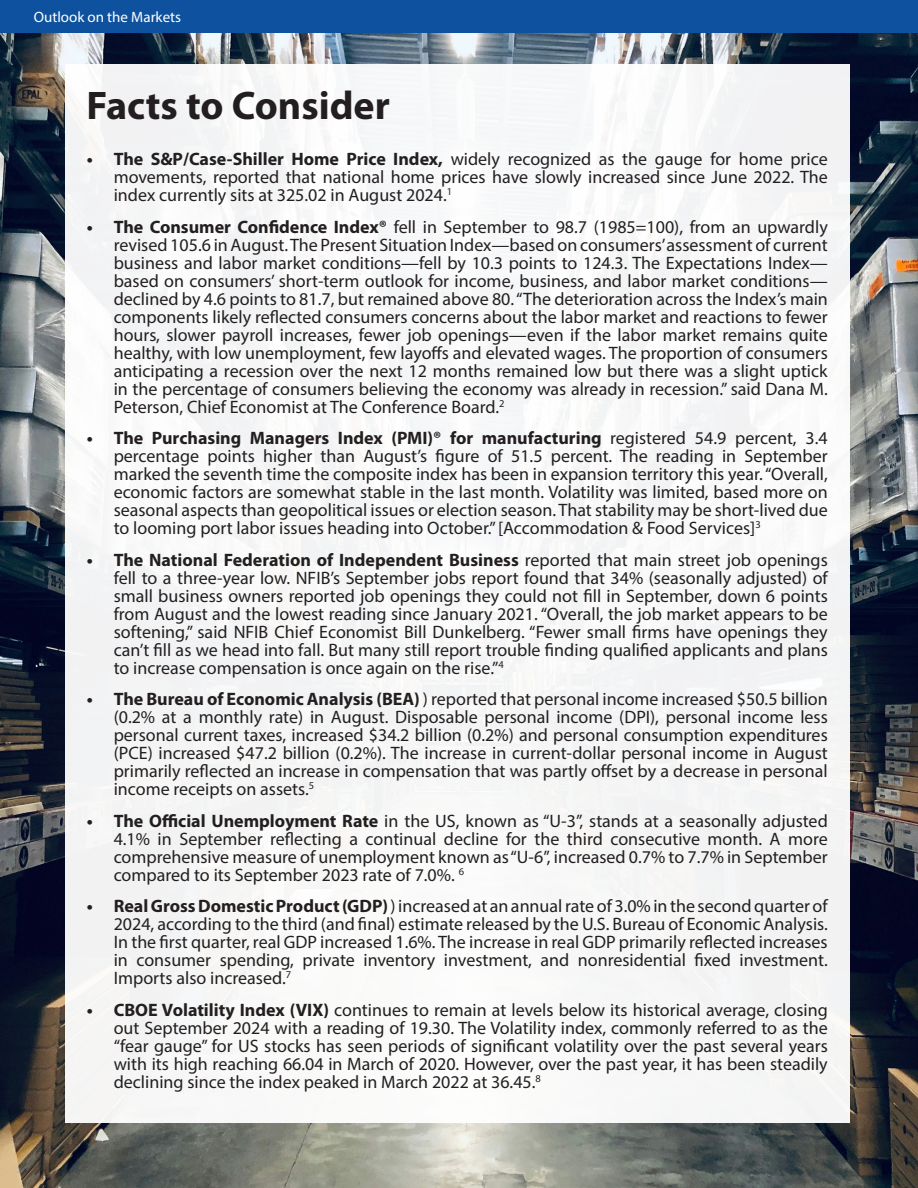
<style>
.page{position:relative;width:918px;height:1188px;background:#fff}
.page>*{position:absolute;margin:0;border:0;box-sizing:border-box;transform-origin:0 0}
.t1{font:700 40.05px "Myriad Pro";color:#231f20}
.t2{font:18px/18px "Myriad Pro";color:#231f20;text-align:justify}
.t3{font:15px "Myriad Pro";color:#fff}
.s1{font-weight:700}
</style>
<div class="page">
<img style="left:0;top:32px;width:918px;height:1156px">
<div style="left:66px;top:65px;width:784px;height:1058px;background:#f6f7f7"></div>
<div style="left:0;top:0;width:918px;height:32px;background:#0e529f"></div>
<p class="t3" style="left:34px;top:8px;width:149px">Outlook on the Markets</p>
<p class="t1" style="left:86px;top:80px;width:305px">Facts to Consider</p>
<p class="t2" style="left:114px;top:150px;width:716px;text-indent:-27px"><span class="s1">• The S&amp;P/Case-Shiller Home Price Index,</span> widely recognized as the gauge for home price movements, reported that national home prices have slowly increased since June 2022. The index currently sits at 325.02 in August 2024.<sup>1</sup></p>
<p class="t2" style="left:114px;top:217px;width:716px;text-indent:-27px"><span class="s1">• The Consumer Confidence Index®</span> fell in September to 98.7 (1985=100), from an upwardly revised 105.6 in August. The Present Situation Index—based on consumers’ assessment of current business and labor market conditions—fell by 10.3 points to 124.3. The Expectations Index— based on consumers’ short-term outlook for income, business, and labor market conditions— declined by 4.6 points to 81.7, but remained above 80. “The deterioration across the Index’s main components likely reflected consumers concerns about the labor market and reactions to fewer hours, slower payroll increases, fewer job openings—even if the labor market remains quite healthy, with low unemployment, few layoffs and elevated wages. The proportion of consumers anticipating a recession over the next 12 months remained low but there was a slight uptick in the percentage of consumers believing the economy was already in recession.” said Dana M.<br>Peterson, Chief Economist at The Conference Board.<sup>2</sup></p>
<p class="t2" style="left:114px;top:429px;width:716px;text-indent:-27px"><span class="s1">• The Purchasing Managers Index (PMI)® for manufacturing</span> registered 54.9 percent, 3.4 percentage points higher than August’s figure of 51.5 percent. The reading in September marked the seventh time the composite index has been in expansion territory this year. “Overall, economic factors are somewhat stable in the last month. Volatility was limited, based more on seasonal aspects than geopolitical issues or election season. That stability may be short-lived due to looming port labor issues heading into October.” [Accommodation &amp; Food Services]<sup>3</sup></p>
<p class="t2" style="left:114px;top:550px;width:716px;text-indent:-27px"><span class="s1">• The National Federation of Independent Business</span> reported that main street job openings fell to a three-year low. NFIB’s September jobs report found that 34% (seasonally adjusted) of small business owners reported job openings they could not fill in September, down 6 points from August and the lowest reading since January 2021. “Overall, the job market appears to be softening,” said NFIB Chief Economist Bill Dunkelberg. “Fewer small firms have openings they can’t fill as we head into fall. But many still report trouble finding qualified applicants and plans to increase compensation is once again on the rise.”<sup>4</sup></p>
<p class="t2" style="left:114px;top:690px;width:716px;text-indent:-27px"><span class="s1">• The Bureau of Economic Analysis (BEA)</span> ) reported that personal income increased $50.5 billion (0.2% at a monthly rate) in August. Disposable personal income (DPI), personal income less personal current taxes, increased $34.2 billion (0.2%) and personal consumption expenditures (PCE) increased $47.2 billion (0.2%). The increase in current-dollar personal income in August primarily reflected an increase in compensation that was partly offset by a decrease in personal income receipts on assets.<sup>5</sup></p>
<p class="t2" style="left:114px;top:811px;width:716px;text-indent:-27px"><span class="s1">• The Official Unemployment Rate</span> in the US, known as “U-3”, stands at a seasonally adjusted 4.1% in September reflecting a continual decline for the third consecutive month. A more comprehensive measure of unemployment known as “U-6”, increased 0.7% to 7.7% in September compared to its September 2023 rate of 7.0%. <sup>6</sup></p>
<p class="t2" style="left:114px;top:897px;width:716px;text-indent:-27px"><span class="s1">• Real Gross Domestic Product (GDP)</span> ) increased at an annual rate of 3.0% in the second quarter of 2024, according to the third (and final) estimate released by the U.S. Bureau of Economic Analysis.<br>In the first quarter, real GDP increased 1.6%. The increase in real GDP primarily reflected increases in consumer spending, private inventory investment, and nonresidential fixed investment.<br>Imports also increased.<sup>7</sup></p>
<p class="t2" style="left:114px;top:1000px;width:716px;text-indent:-27px"><span class="s1">• CBOE Volatility Index (VIX)</span> continues to remain at levels below its historical average, closing out September 2024 with a reading of 19.30. The Volatility index, commonly referred to as the “fear gauge” for US stocks has seen periods of significant volatility over the past several years with its high reaching 66.04 in March of 2020. However, over the past year, it has been steadily declining since the index peaked in March 2022 at 36.45.<sup>8</sup></p>
</div>
